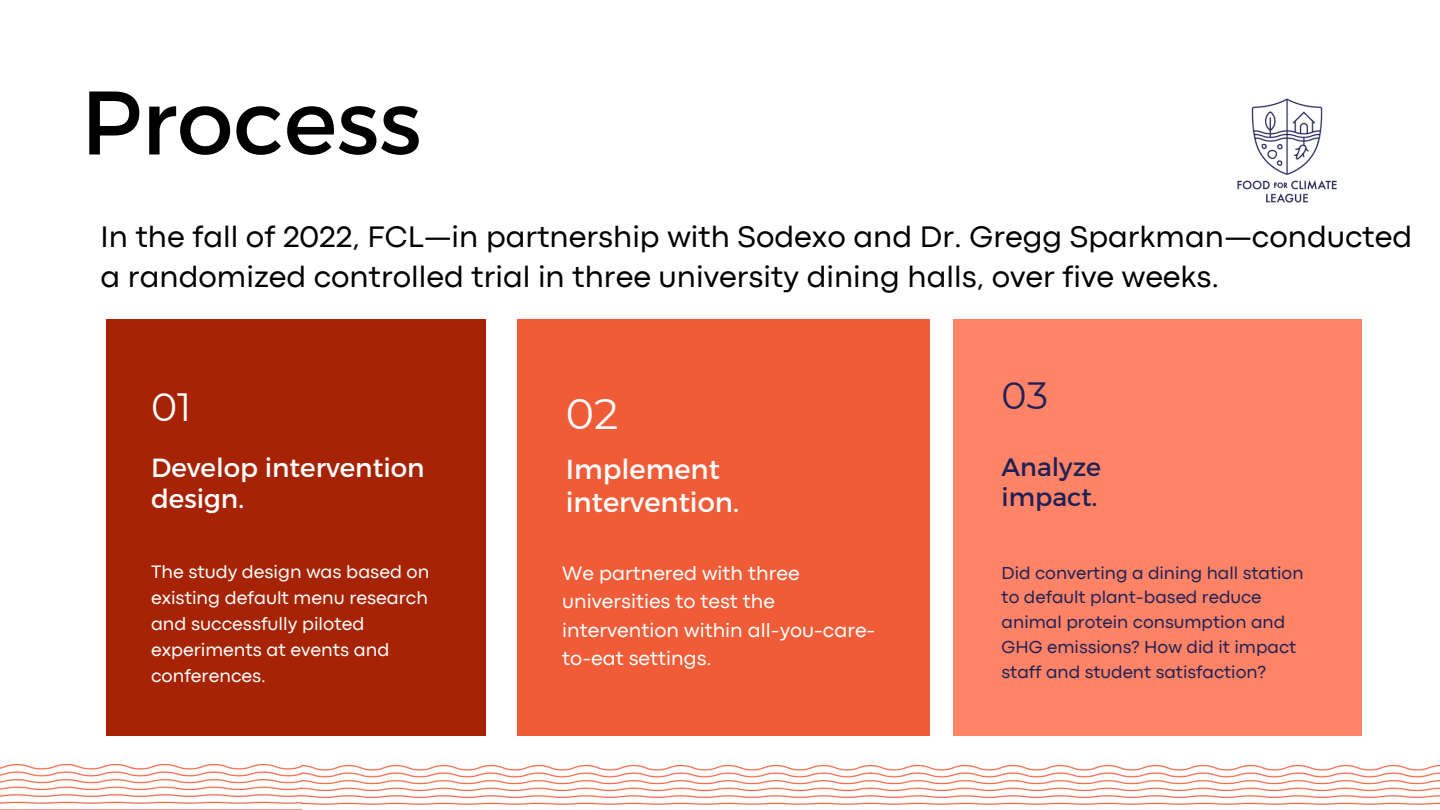
<style>
.page{position:relative;width:1440px;height:810px;background:#fff}
.page>*{position:absolute;margin:0;border:0;box-sizing:border-box;transform-origin:0 0}
.t1{font:90px "Montserrat";color:#000}
.t2{font:42.7px "Montserrat";color:#fff}
.t3{font:39.4px "Montserrat";color:#fff}
.t4{font:37.9px "Montserrat";color:#1f2154}
.t5{font:31px/39.8px "Codec Pro";color:#000}
.t6{font:27.5px/32.8px "Montserrat";color:#fff}
.t7{font:26.2px/30.9px "Montserrat";color:#fff}
.t8{font:25.3px "Montserrat";color:#1f2154}
.t9{font:20.3px/28.2px "Codec Pro";color:#fff}
.t10{font:18.7px/26px "Codec Pro";color:#fff}
.t11{font:18.1px/24.8px "Codec Pro";color:#1f2154}
</style>
<div class="page">
<div style="left:106px;top:319px;width:380px;height:416px;background:#a62405"></div>
<div style="left:517px;top:319px;width:413px;height:416px;background:#f05c38"></div>
<div style="left:954px;top:319px;width:408px;height:416px;background:#ff8367"></div>
<img style="left:302px;top:766px;width:1138px;height:39px">
<img style="left:0;top:764px;width:302px;height:46px">
<img style="left:1237px;top:98px;width:100px;height:105px">
<p class="t1" style="left:81px;top:64px;width:342px">Process</p>
<p class="t5" style="left:101px;top:219px;width:1313px">In the fall of 2022, FCL—in partnership with Sodexo and Dr. Gregg Sparkman—conducted a randomized controlled trial in three university dining halls, over five weeks.</p>
<p class="t3" style="left:151px;top:383px;width:42px">01</p>
<p class="t7" style="left:151px;top:451px;width:275px">Develop intervention design.</p>
<p class="t10" style="left:151px;top:560px;width:280px">The study design was based on existing default menu research and successfully piloted experiments at events and conferences.</p>
<p class="t2" style="left:566px;top:388px;width:54px">02</p>
<p class="t6" style="left:566px;top:452px;width:175px">Implement intervention.</p>
<p class="t9" style="left:562px;top:561px;width:315px">We partnered with three universities to test the intervention within all-you-care&shy;to-eat settings.</p>
<p class="t4" style="left:1002px;top:373px;width:48px">03</p>
<p class="t8" style="left:1002px;top:451px;width:101px">Analyze</p>
<p class="t8" style="left:1002px;top:481px;width:97px">impact.</p>
<p class="t11" style="left:1002px;top:562px;width:303px">Did converting a dining hall station to default plant-based reduce animal protein consumption and<br>GHG emissions? How did it impact staff and student satisfaction?</p>
</div>
